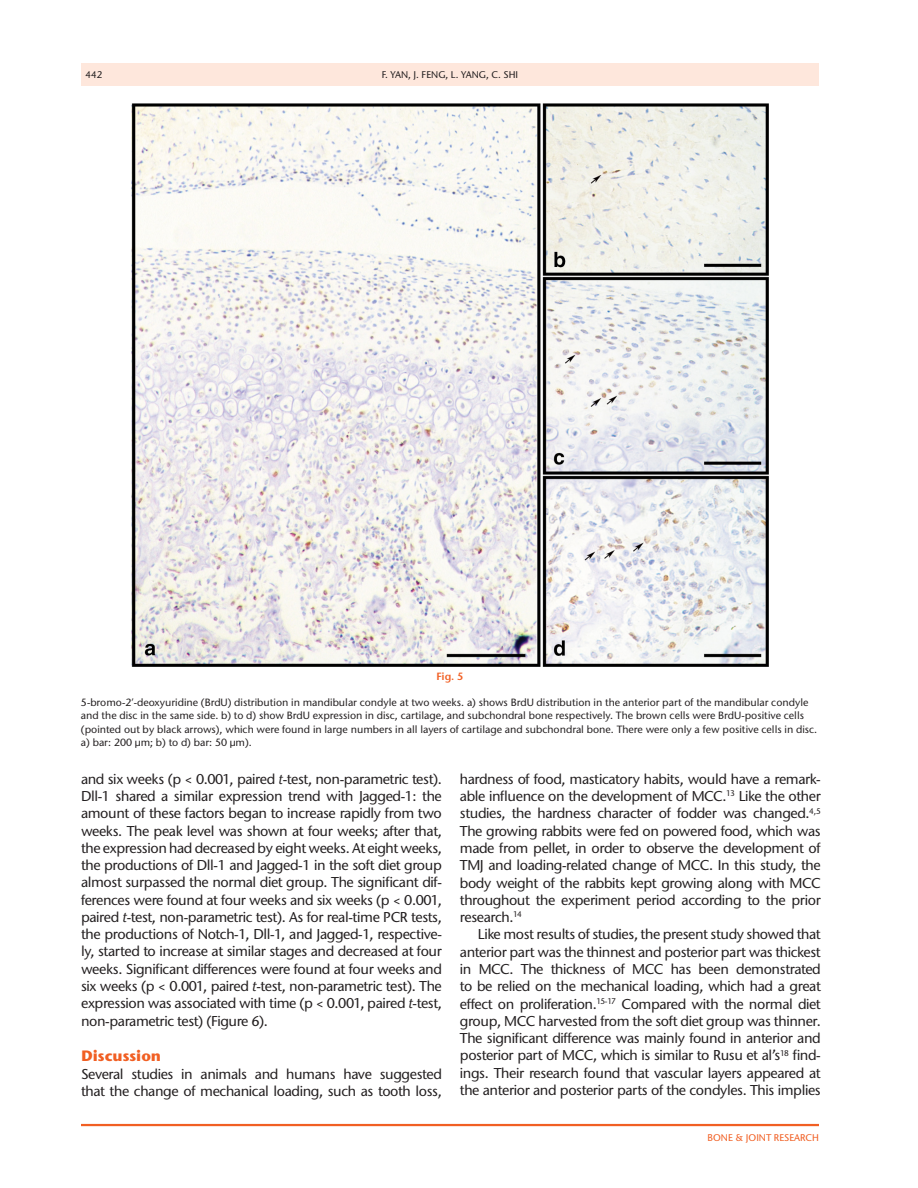
<style>
.page{position:relative;width:918px;height:1188px;background:#fff}
.page>*{position:absolute;margin:0;border:0;box-sizing:border-box;transform-origin:0 0}
.t1{font:700 15px "Stone Sans ITC Pro";color:#f15f23}
.t2{font:500 14.25px/17.2px "Stone Sans ITC Pro";letter-spacing:-.025em;color:#231f20;text-align:justify}
.t3{font:500 10.5px/13.5px "Stone Sans ITC Pro";color:#231f20}
.t4{font:600 10.5px "Stone Sans ITC Pro";color:#f15f23}
.t5{font:500 9.75px "Stone Sans ITC Pro";color:#231f20}
.t6{font:500 9.75px "Stone Sans ITC Pro";color:#f15f23}
.s1{font-family:"Arial Unicode MS";font-weight:400}
.s2{font-style:italic}
</style>
<div class="page">
<hr style="left:81px;top:1124px;width:738px;height:2px;background:#f15f23">
<div style="left:81px;top:63px;width:738px;height:23px;background:#fee7dc"></div>
<img style="left:131px;top:104px;width:638px;height:563px">
<p class="t5" style="left:85px;top:68px;width:18px">442</p>
<p class="t5" style="left:382px;top:68px;width:138px">F. YAN, J. FENG, L. YANG, C. SHI</p>
<p class="t4" style="left:436px;top:670px;width:29px">Fig. 5</p>
<p class="t3" style="left:81px;top:695px;width:738px">5-bromo-2<span class="s1">′</span>-deoxyuridine (BrdU) distribution in mandibular condyle at two weeks. a) shows BrdU distribution in the anterior part of the mandibular condyle and the disc in the same side. b) to d) show BrdU expression in disc, cartilage, and subchondral bone respectively. The brown cells were BrdU-positive cells (pointed out by black arrows), which were found in large numbers in all layers of cartilage and subchondral bone. There were only a few positive cells in disc. a) bar: 200 µm; b) to d) bar: 50 µm).</p>
<p class="t2" style="left:81px;top:770px;width:362px">and six weeks (p &lt; 0.001, paired <span class="s2">t</span>-test, non-parametric test).<br>Dll-1 shared a similar expression trend with Jagged-1: the amount of these factors began to increase rapidly from two weeks. The peak level was shown at four weeks; after that, the expression had decreased by eight weeks. At eight weeks, the productions of Dll-1 and Jagged-1 in the soft diet group almost surpassed the normal diet group. The significant dif&shy;ferences were found at four weeks and six weeks (p &lt; 0.001, paired <span class="s2">t</span>-test, non-parametric test). As for real-time PCR tests, the productions of Notch-1, Dll-1, and Jagged-1, respective&shy;ly, started to increase at similar stages and decreased at four weeks. Significant differences were found at four weeks and six weeks (p &lt; 0.001, paired <span class="s2">t</span>-test, non-parametric test). The expression was associated with time (p &lt; 0.001, paired <span class="s2">t</span>-test, non-parametric test) (Figure 6).</p>
<p class="t1" style="left:81px;top:1046px;width:82px">Discussion</p>
<p class="t2" style="left:81px;top:1065px;width:362px">Several studies in animals and humans have suggested that the change of mechanical loading, such as tooth loss,</p>
<p class="t2" style="left:460px;top:770px;width:362px">hardness of food, masticatory habits, would have a remark&shy;able influence on the development of MCC.<sup>13</sup> Like the other studies, the hardness character of fodder was changed.<sup>4,5<br></sup>The growing rabbits were fed on powered food, which was made from pellet, in order to observe the development of TMJ and loading-related change of MCC. In this study, the body weight of the rabbits kept growing along with MCC throughout the experiment period according to the prior research.<sup>14</sup></p>
<p class="t2" style="left:460px;top:926px;width:362px;text-indent:18px">Like most results of studies, the present study showed that anterior part was the thinnest and posterior part was thickest in MCC. The thickness of MCC has been demonstrated to be relied on the mechanical loading, which had a great effect on proliferation.<sup>15-17</sup> Compared with the normal diet group, MCC harvested from the soft diet group was thinner.<br>The significant difference was mainly found in anterior and posterior part of MCC, which is similar to Rusu et al’s<sup>18</sup> find&shy;ings. Their research found that vascular layers appeared at the anterior and posterior parts of the condyles. This implies</p>
<p class="t6" style="left:708px;top:1132px;width:113px">BONE &amp; JOINT RESEARCH</p>
</div>
